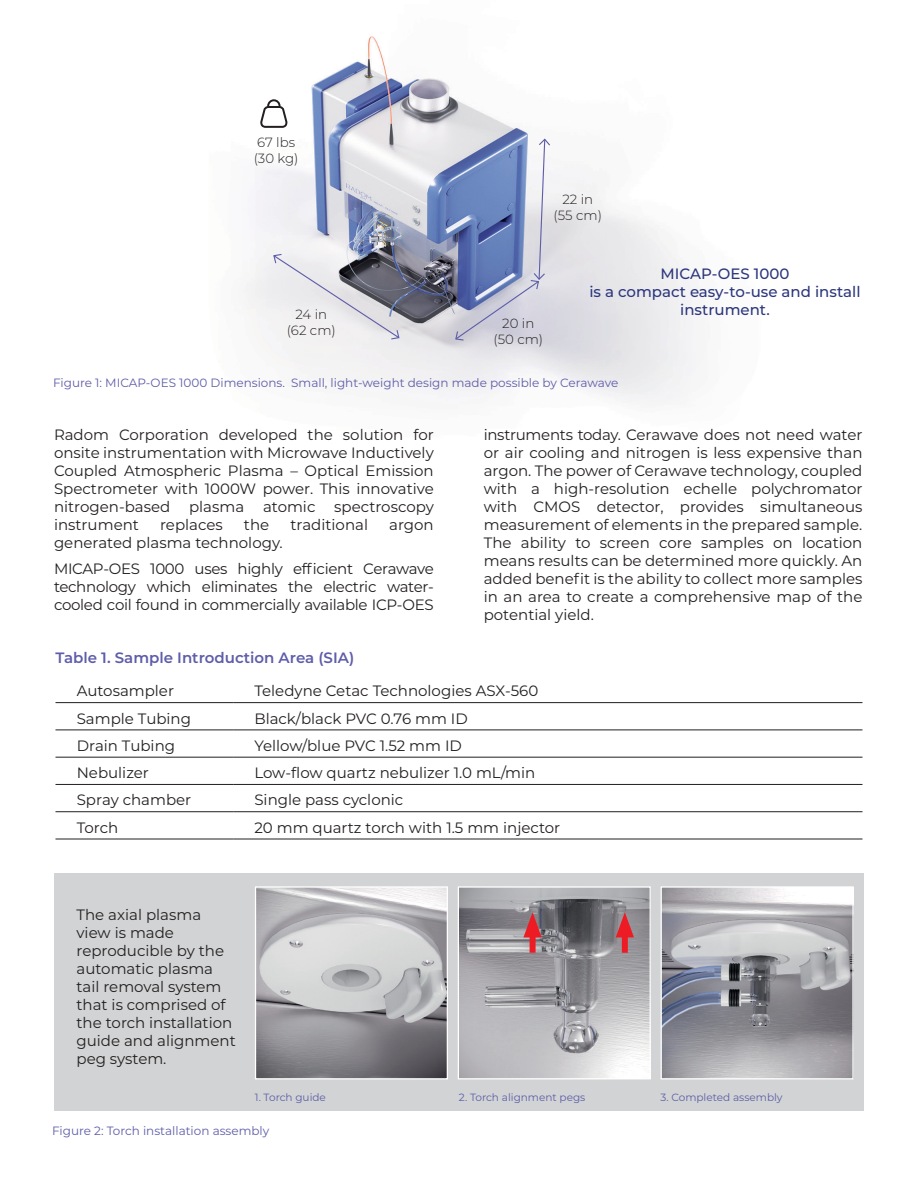
<style>
.page{position:relative;width:918px;height:1188px;background:#fff}
.page>*{position:absolute;margin:0;border:0;box-sizing:border-box;transform-origin:0 0}
.t1{font:15px/18px "Montserrat";color:#231f20;text-align:justify}
.t2{font:15px/26.5px "Montserrat";letter-spacing:-.02em;color:#231f20}
.t3{font:500 15px/18px "Montserrat";color:#2c377d;text-align:center}
.t4{font:600 15px "Montserrat";color:#5e5da9}
.t5{font:300 13.35px/16px "Montserrat";color:#231f20;text-align:center}
.t6{font:12px "Montserrat";color:#5e5da9}
.t7{font:10.5px "Montserrat";color:#5e5da9}
</style>
<div class="page">
<img style="left:241px;top:36px;width:455px;height:366px">
<div style="left:54px;top:874px;width:810px;height:237px;background:#d1d3d4"></div>
<img style="left:257px;top:888px;width:189px;height:189px">
<div style="left:255px;top:886px;width:193px;height:193px;border:1px solid #fff"></div>
<img style="left:663px;top:888px;width:189px;height:189px">
<div style="left:661px;top:886px;width:193px;height:193px;border:1px solid #fff"></div>
<img style="left:460px;top:888px;width:189px;height:189px">
<div style="left:458px;top:886px;width:193px;height:193px;border:1px solid #fff"></div>
<svg style="left:272px;top:253px;width:128px;height:87px"></svg>
<svg style="left:454px;top:138px;width:97px;height:203px;background:#9aa6ca"></svg>
<svg style="left:260px;top:99px;width:28px;height:29px"></svg>
<div style="left:622px;top:927px;width:6px;height:26px;background:#ed1c24"></div>
<svg style="left:616px;top:912px;width:18px;height:25px"></svg>
<div style="left:530px;top:927px;width:6px;height:26px;background:#ed1c24"></div>
<svg style="left:523px;top:912px;width:19px;height:25px"></svg>
<hr style="left:56px;top:702px;width:177px;height:1px;background:#231f20">
<hr style="left:233px;top:702px;width:629px;height:1px;background:#231f20">
<hr style="left:56px;top:730px;width:177px;height:1px;background:#231f20">
<hr style="left:233px;top:730px;width:629px;height:1px;background:#231f20">
<hr style="left:56px;top:757px;width:177px;height:1px;background:#231f20">
<hr style="left:233px;top:757px;width:629px;height:1px;background:#231f20">
<hr style="left:56px;top:784px;width:177px;height:1px;background:#231f20">
<hr style="left:233px;top:784px;width:629px;height:1px;background:#231f20">
<hr style="left:56px;top:811px;width:177px;height:1px;background:#231f20">
<hr style="left:233px;top:811px;width:629px;height:1px;background:#231f20">
<hr style="left:56px;top:839px;width:177px;height:1px;background:#231f20">
<hr style="left:233px;top:839px;width:629px;height:1px;background:#231f20">
<p class="t5" style="left:254px;top:134px;width:46px;text-align:left">67 lbs (30 kg)</p>
<p class="t5" style="left:554px;top:191px;width:50px">22 in (55 cm)</p>
<p class="t3" style="left:589px;top:264px;width:273px">MICAP-OES 1000<br>is a compact easy-to-use and install</p>
<p class="t5" style="left:295px;top:305px;width:33px">24 in</p>
<p class="t3" style="left:680px;top:300px;width:91px">instrument.</p>
<p class="t5" style="left:287px;top:321px;width:51px">(62 cm)</p>
<p class="t5" style="left:493px;top:315px;width:51px">20 in (50 cm)</p>
<p class="t6" style="left:53px;top:375px;width:567px">Figure 1: MICAP-OES 1000 Dimensions. Small, light-weight design made possible by Cerawave</p>
<p class="t1" style="left:54px;top:425px;width:381px">Radom Corporation developed the solution for onsite instrumentation with Microwave Inductively Coupled Atmospheric Plasma – Optical Emission Spectrometer with 1000W power. This innovative nitrogen-based</p>
<p class="t1" style="left:189px;top:497px;width:57px">plasma</p>
<p class="t1" style="left:263px;top:497px;width:54px">atomic</p>
<p class="t1" style="left:334px;top:497px;width:101px">spectroscopy</p>
<p class="t1" style="left:54px;top:515px;width:86px">instrument</p>
<p class="t1" style="left:160px;top:515px;width:64px">replaces</p>
<p class="t1" style="left:244px;top:515px;width:27px">the</p>
<p class="t1" style="left:290px;top:515px;width:79px">traditional</p>
<p class="t1" style="left:389px;top:515px;width:46px">argon</p>
<p class="t2" style="left:54px;top:529px;width:381px">generated plasma technology.<br>MICAP-OES 1000 uses highly efficient Cerawave</p>
<p class="t2" style="left:54px;top:578px;width:381px;line-height:18px">technology which eliminates the electric water&shy;cooled coil found in commercially available ICP-OES</p>
<p class="t1" style="left:484px;top:425px;width:380px">instruments today. Cerawave does not need water or air cooling and nitrogen is less expensive than argon. The power of Cerawave technology, coupled with a high-resolution echelle polychromator with CMOS detector, provides simultaneous measurement of elements in the prepared sample.<br>The ability to screen core samples on location means results can be determined more quickly. An added benefit is the ability to collect more samples in an area to create a comprehensive map of the potential yield.</p>
<p class="t4" style="left:56px;top:647px;width:300px">Table 1. Sample Introduction Area (SIA)</p>
<p class="t1" style="left:77px;top:681px;width:99px">Autosampler</p>
<p class="t1" style="left:254px;top:681px;width:285px">Teledyne Cetac Technologies ASX-560</p>
<p class="t1" style="left:77px;top:709px;width:116px">Sample Tubing</p>
<p class="t1" style="left:254px;top:709px;width:215px">Black/black PVC 0.76 mm ID</p>
<p class="t1" style="left:77px;top:736px;width:100px">Drain Tubing</p>
<p class="t1" style="left:254px;top:736px;width:209px">Yellow/blue PVC 1.52 mm ID</p>
<p class="t1" style="left:77px;top:763px;width:74px">Nebulizer</p>
<p class="t1" style="left:254px;top:763px;width:282px">Low-flow quartz nebulizer 1.0 mL/min</p>
<p class="t1" style="left:77px;top:790px;width:116px">Spray chamber</p>
<p class="t1" style="left:254px;top:790px;width:150px">Single pass cyclonic</p>
<p class="t1" style="left:77px;top:818px;width:43px">Torch</p>
<p class="t1" style="left:254px;top:818px;width:307px">20 mm quartz torch with 1.5 mm injector</p>
<p class="t1" style="left:77px;top:905px;width:161px;text-align:left">The axial plasma view is made reproducible by the automatic plasma tail removal system that is comprised of the torch installation guide and alignment peg system.</p>
<p class="t7" style="left:255px;top:1090px;width:73px">1. Torch guide</p>
<p class="t7" style="left:459px;top:1090px;width:128px">2. Torch alignment pegs</p>
<p class="t7" style="left:661px;top:1090px;width:124px">3. Completed assembly</p>
<p class="t6" style="left:52px;top:1123px;width:219px">Figure 2: Torch installation assembly</p>
</div>
